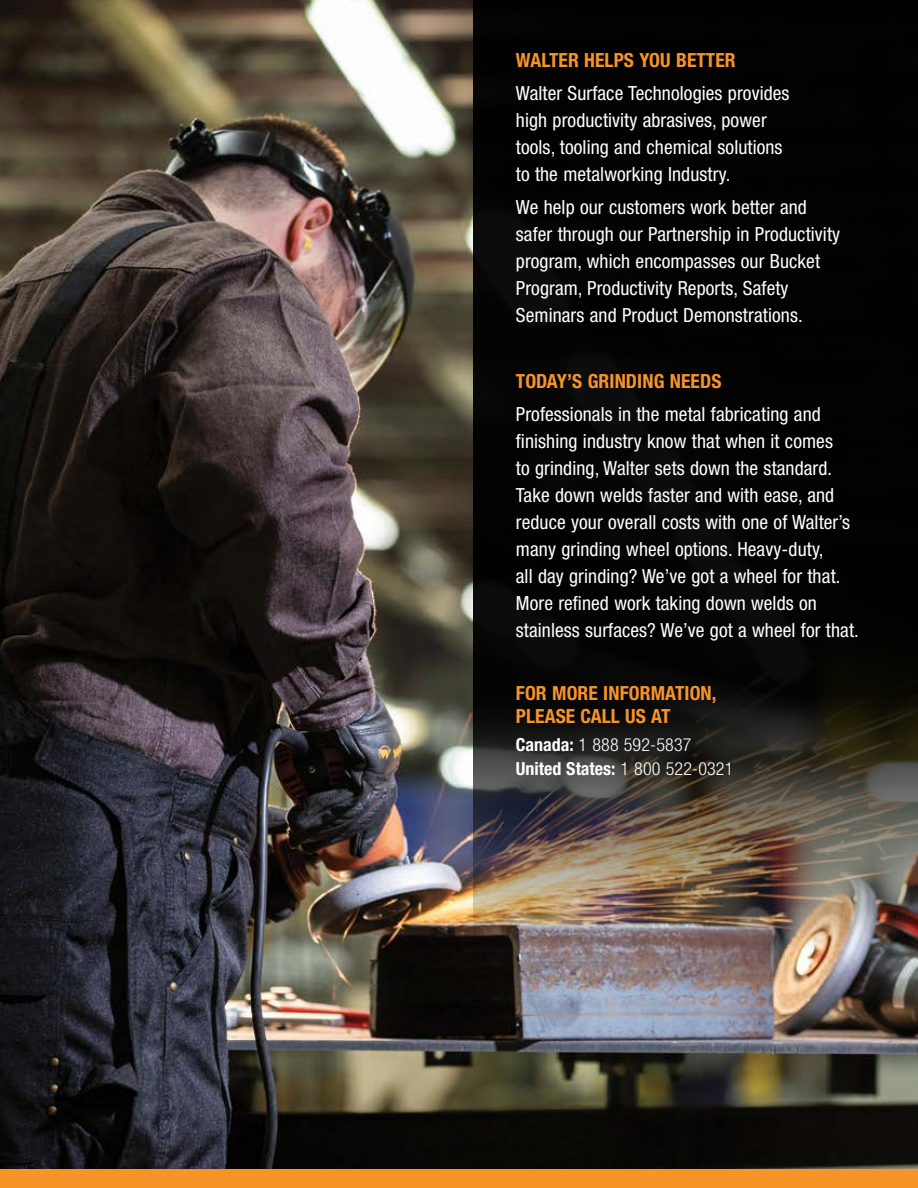
<style>
.page{position:relative;width:918px;height:1188px;background:#fff}
.page>*{position:absolute;margin:0;border:0;box-sizing:border-box;transform-origin:0 0}
.t1{font:condensed 19.5px/27px "Helvetica Neue LT Std";letter-spacing:.005em;color:#fff}
.t2{font:700 condensed 19.5px/23.4px "Helvetica Neue LT Std";letter-spacing:.005em;color:#f79428}
.t3{font:300 condensed 18px/24.2px "Helvetica Neue LT Std";letter-spacing:.01em;color:#fff}
.s1{font-weight:700}
</style>
<div class="page">
<img style="left:0;top:0;width:918px;height:1170px">
<img style="left:474px;top:0;width:444px;height:982px">
<div style="left:0;top:1170px;width:918px;height:18px;background:#f79428"></div>
<p class="t2" style="left:516px;top:48px;width:221px">WALTER HELPS YOU BETTER</p>
<p class="t1" style="left:516px;top:80px;width:275px">Walter Surface Technologies provides high productivity abrasives, power tools, tooling and chemical solutions to the metalworking Industry.</p>
<p class="t1" style="left:516px;top:194px;width:326px">We help our customers work better and safer through our Partnership in Productivity program, which encompasses our Bucket Program, Productivity Reports, Safety Seminars and Product Demonstrations.</p>
<p class="t2" style="left:516px;top:369px;width:207px">TODAY’S GRINDING NEEDS</p>
<p class="t1" style="left:516px;top:401px;width:345px">Professionals in the metal fabricating and finishing industry know that when it comes<br>to grinding, Walter sets down the standard.<br>Take down welds faster and with ease, and reduce your overall costs with one of Walter’s many grinding wheel options. Heavy-duty,<br>all day grinding? We’ve got a wheel for that.<br>More refined work taking down welds on stainless surfaces? We’ve got a wheel for that.</p>
<p class="t2" style="left:516px;top:681px;width:202px">FOR MORE INFORMATION,<br>PLEASE CALL US AT</p>
<p class="t3" style="left:516px;top:732px;width:219px"><span class="s1">Canada:</span> 1 888 592-5837<br><span class="s1">United States:</span> 1 800 522-0321</p>
</div>
